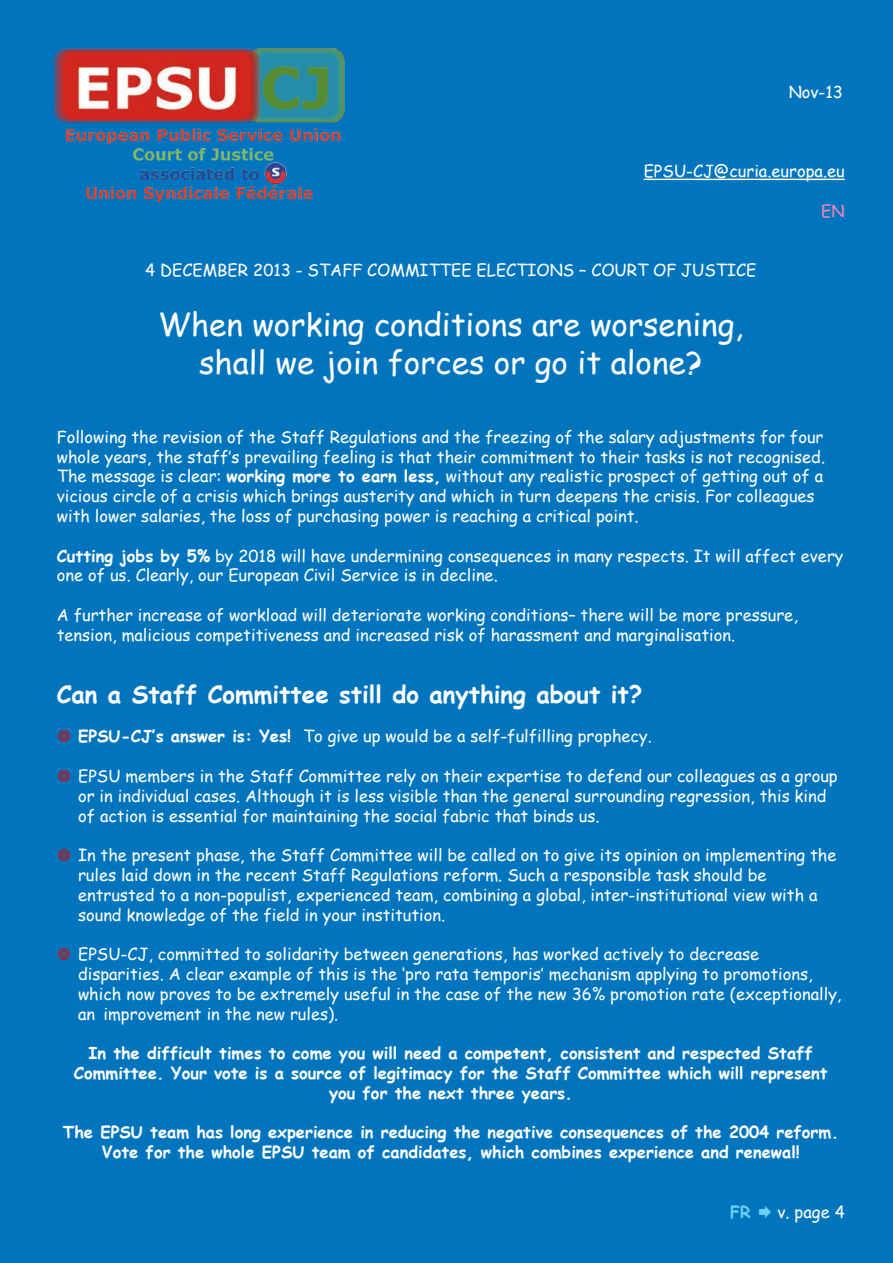
<style>
.page{position:relative;width:893px;height:1263px;background:#0075bd}
.page>*{position:absolute;margin:0;border:0;box-sizing:border-box;transform-origin:0 0}
.t1{font:31.5px "Comic Sans MS";color:#fff}
.t2{font:700 24px "Comic Sans MS";color:#fff}
.t3{font:16.5px/19.8px "Comic Sans MS";color:#fff}
.t4{font:700 16.5px/19.8px "Comic Sans MS";color:#fff;text-align:center}
.t5{font:16.5px "Comic Sans MS";color:#f287b6}
.t6{font:700 16.5px "Comic Sans MS";color:#6bcff6}
.s1{font-weight:700}
</style>
<div class="page">
<hr style="left:644px;top:179px;width:201px;height:1px;background:#fff">
<img style="left:53px;top:48px;width:292px;height:155px">
<p class="t3" style="left:789px;top:81px;width:56px">Nov-13</p>
<p class="t3" style="left:644px;top:161px;width:203px">EPSU-CJ@curia.europa.eu</p>
<p class="t5" style="left:821px;top:199px;width:25px">EN</p>
<p class="t3" style="left:145px;top:260px;width:613px">4 DECEMBER 2013 - STAFF COMMITTEE ELECTIONS – COURT OF JUSTICE</p>
<p class="t1" style="left:158px;top:302px;width:586px">When working conditions are worsening,</p>
<p class="t1" style="left:199px;top:340px;width:504px">shall we join forces or go it alone?</p>
<p class="t3" style="left:57px;top:426px;width:770px">Following the revision of the Staff Regulations and the freezing of the salary adjustments for four whole years, the staff’s prevailing feeling is that their commitment to their tasks is not recognised.<br>The message is clear: <span class="s1">working more to earn less,</span> without any realistic prospect of getting out of a vicious circle of a crisis which brings austerity and which in turn deepens the crisis. For colleagues with lower salaries, the loss of purchasing power is reaching a critical point.</p>
<p class="t3" style="left:57px;top:545px;width:788px"><span class="s1">Cutting jobs by 5%</span> by 2018 will have undermining consequences in many respects. It will affect every one of us. Clearly, our European Civil Service is in decline.</p>
<p class="t3" style="left:57px;top:604px;width:743px">A further increase of workload will deteriorate working conditions– there will be more pressure,</p>
<p class="t3" style="left:57px;top:624px;width:680px">tension, malicious competitiveness and increased risk of harassment and marginalisation.</p>
<p class="t2" style="left:57px;top:676px;width:587px">Can a Staff Committee still do anything about it?</p>
<p class="t3" style="left:78px;top:726px;width:575px"><span class="s1">EPSU-CJ’s answer is: Yes!</span> To give up would be a self-fulfilling prophecy.</p>
<p class="t3" style="left:78px;top:765px;width:761px">EPSU members in the Staff Committee rely on their expertise to defend our colleagues as a group or in individual cases. Although it is less visible than the general surrounding regression, this kind of action is essential for maintaining the social fabric that binds us.</p>
<p class="t3" style="left:78px;top:845px;width:760px">In the present phase, the Staff Committee will be called on to give its opinion on implementing the rules laid down in the recent Staff Regulations reform. Such a responsible task should be</p>
<p class="t3" style="left:78px;top:884px;width:741px">entrusted to a non-populist, experienced team, combining a global, inter-institutional view with a sound knowledge of the field in your institution.</p>
<p class="t3" style="left:78px;top:944px;width:683px">EPSU-CJ, committed to solidarity between generations, has worked actively to decrease</p>
<p class="t3" style="left:78px;top:963px;width:765px">disparities. A clear example of this is the ‘pro rata temporis’ mechanism applying to promotions, which now proves to be extremely useful in the case of the new 36% promotion rate (exceptionally, an improvement in the new rules).</p>
<p class="t4" style="left:74px;top:1043px;width:755px">In the difficult times to come you will need a competent, consistent and respected Staff<br>Committee. Your vote is a source of legitimacy for the Staff Committee which will represent</p>
<p class="t4" style="left:329px;top:1082px;width:245px">you for the next three years.</p>
<p class="t4" style="left:63px;top:1122px;width:777px">The EPSU team has long experience in reducing the negative consequences of the 2004 reform.<br>Vote for the whole EPSU team of candidates, which combines experience and renewal!</p>
<p class="t6" style="left:730px;top:1199px;width:22px">FR</p>
<p class="t3" style="left:778px;top:1201px;width:69px">v. page 4</p>
</div>
